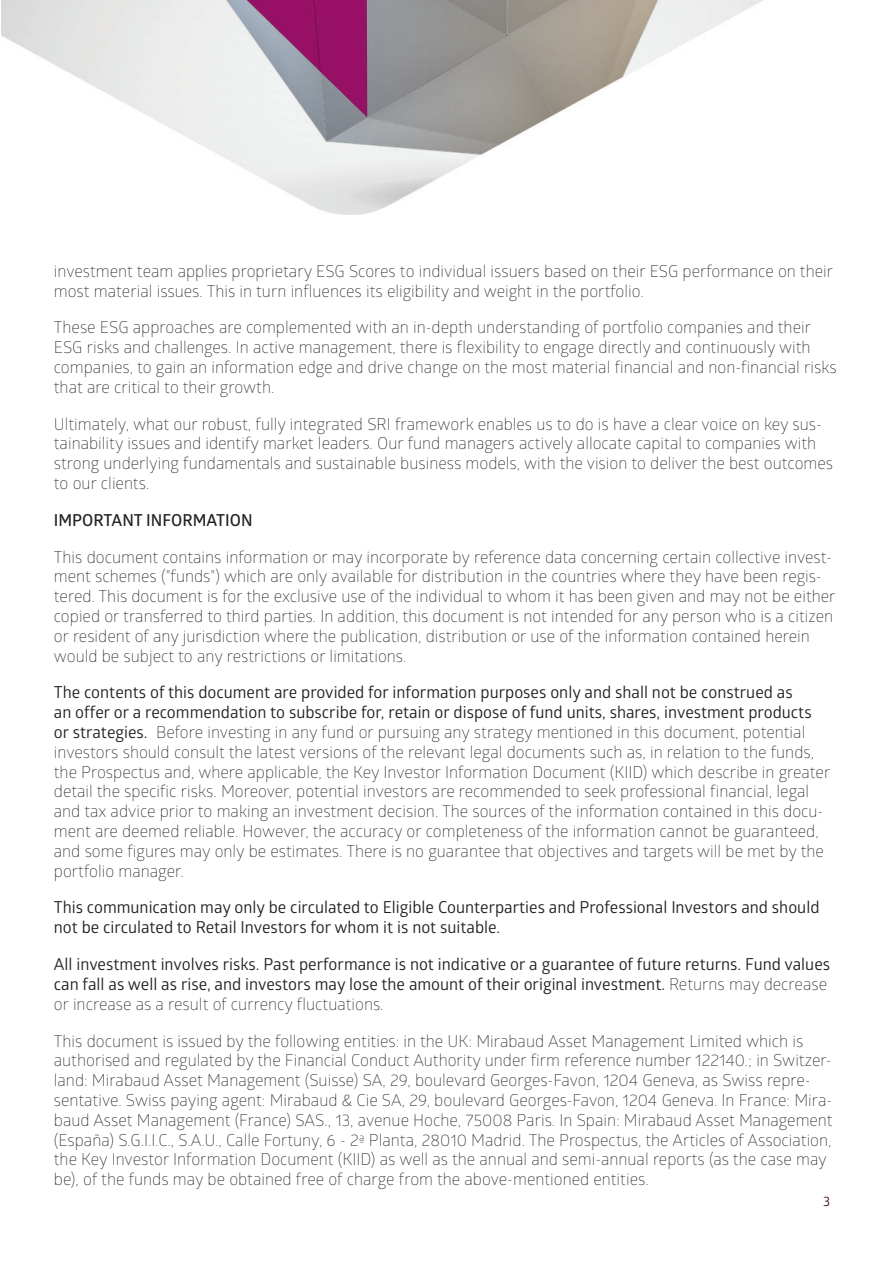
<style>
.page{position:relative;width:893px;height:1263px;background:#fff}
.page>*{position:absolute;margin:0;border:0;box-sizing:border-box;transform-origin:0 0}
.t1{font:300 16.5px/19.8px "Glober";color:#231f20}
.t2{font:16.5px/19.8px "Glober";color:#231f20}
.t3{font:600 16.5px "Glober";color:#231f20}
.t4{font:13.5px "Glober";color:#490830}
.s1{font-weight:400}
.s2{font-weight:300}
</style>
<div class="page">
<img style="left:1px;top:0;width:762px;height:215px">
<p class="t1" style="left:54px;top:260px;width:781px">investment team applies proprietary ESG Scores to individual issuers based on their ESG performance on their most material issues. This in turn influences its eligibility and weight in the portfolio.</p>
<p class="t1" style="left:54px;top:317px;width:784px">These ESG approaches are complemented with an in-depth understanding of portfolio companies and their ESG risks and challenges. In active management, there is flexibility to engage directly and continuously with companies, to gain an information edge and drive change on the most material financial and non-financial risks that are critical to their growth.</p>
<p class="t1" style="left:54px;top:413px;width:781px">Ultimately, what our robust, fully integrated SRI framework enables us to do is have a clear voice on key sus&shy;tainability issues and identify market leaders. Our fund managers actively allocate capital to companies with strong underlying fundamentals and sustainable business models, with the vision to deliver the best outcomes to our clients.</p>
<p class="t3" style="left:54px;top:508px;width:200px">IMPORTANT INFORMATION</p>
<p class="t1" style="left:54px;top:546px;width:783px">This document contains information or may incorporate by reference data concerning certain collective invest&shy;ment schemes ("funds") which are only available for distribution in the countries where they have been regis&shy;tered. This document is for the exclusive use of the individual to whom it has been given and may not be either copied or transferred to third parties. In addition, this document is not intended for any person who is a citizen or resident of any jurisdiction where the publication, distribution or use of the information contained herein would be subject to any restrictions or limitations.</p>
<p class="t1" style="left:54px;top:682px;width:778px"><span class="s1">The contents of this document are provided for information purposes only and shall not be construed as<br>an offer or a recommendation to subscribe for, retain or dispose of fund units, shares, investment products or strategies.</span> Before investing in any fund or pursuing any strategy mentioned in this document, potential investors should consult the latest versions of the relevant legal documents such as, in relation to the funds, the Prospectus and, where applicable, the Key Investor Information Document (KIID) which describe in greater detail the specific risks. Moreover, potential investors are recommended to seek professional financial, legal and tax advice prior to making an investment decision. The sources of the information contained in this docu&shy;ment are deemed reliable. However, the accuracy or completeness of the information cannot be guaranteed, and some figures may only be estimates. There is no guarantee that objectives and targets will be met by the portfolio manager.</p>
<p class="t2" style="left:54px;top:897px;width:767px">This communication may only be circulated to Eligible Counterparties and Professional Investors and should not be circulated to Retail Investors for whom it is not suitable.</p>
<p class="t2" style="left:54px;top:954px;width:778px">All investment involves risks. Past performance is not indicative or a guarantee of future returns. Fund values can fall as well as rise, and investors may lose the amount of their original investment. <span class="s2">Returns may decrease or increase as a result of currency fluctuations.</span></p>
<p class="t1" style="left:54px;top:1030px;width:780px">This document is issued by the following entities: in the UK: Mirabaud Asset Management Limited which is authorised and regulated by the Financial Conduct Authority under firm reference number 122140.; in Switzer&shy;land: Mirabaud Asset Management (Suisse) SA, 29, boulevard Georges-Favon, 1204 Geneva, as Swiss repre&shy;sentative. Swiss paying agent: Mirabaud &amp; Cie SA, 29, boulevard Georges-Favon, 1204 Geneva. In France: Mira&shy;baud Asset Management (France) SAS., 13, avenue Hoche, 75008 Paris. In Spain: Mirabaud Asset Management (España) S.G.I.I.C., S.A.U., Calle Fortuny, 6 - 2ª Planta, 28010 Madrid. The Prospectus, the Articles of Association, the Key Investor Information Document (KIID) as well as the annual and semi-annual reports (as the case may be), of the funds may be obtained free of charge from the above-mentioned entities.</p>
<p class="t4" style="left:823px;top:1192px;width:9px">3</p>
</div>
